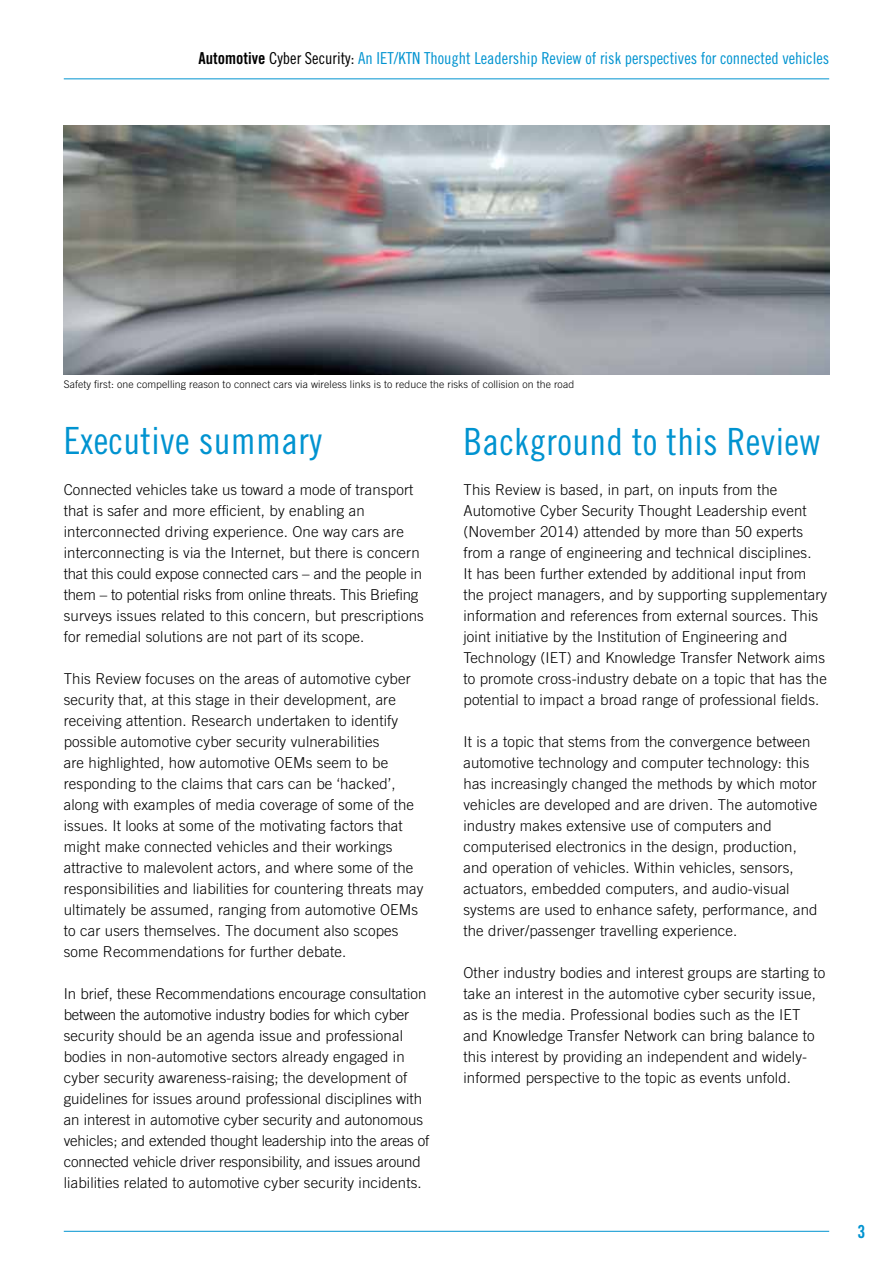
<style>
.page{position:relative;width:893px;height:1263px;background:#fff}
.page>*{position:absolute;margin:0;border:0;box-sizing:border-box;transform-origin:0 0}
.t1{font:37.5px "Trade Gothic Cond Eighteen";letter-spacing:.01em;color:#0093d0}
.t2{font:18px "Trade Gothic Bold Cond Twenty";color:#0093d0}
.t3{font:16.5px "Trade Gothic Cond Eighteen";color:#0093d0}
.t4{font:300 15px/21px "Trade Gothic";letter-spacing:.01em;color:#000}
.t5{font:300 10.5px "Trade Gothic";letter-spacing:.01em;color:#000}
.s1{font-family:"Trade Gothic Bold Cond Twenty";color:#000}
.s2{color:#000}
</style>
<div class="page">
<hr style="left:64px;top:79px;width:765px;height:1px;background:#0093d0">
<hr style="left:64px;top:1231px;width:765px;height:1px;background:#0093d0">
<img style="left:64px;top:126px;width:765px;height:248px">
<p class="t3" style="left:199px;top:48px;width:632px"><span class="s1">Automotive</span> <span class="s2">Cyber Security:</span> An IET/KTN Thought Leadership Review of risk perspectives for connected vehicles</p>
<p class="t5" style="left:64px;top:378px;width:512px">Safety first: one compelling reason to connect cars via wireless links is to reduce the risks of collision on the road</p>
<h1 class="t1" style="left:64px;top:419px;width:260px">Executive summary</h1>
<p class="t4" style="left:64px;top:479px;width:362px">Connected vehicles take us toward a mode of transport that is safer and more efficient, by enabling an interconnected driving experience. One way cars are interconnecting is via the Internet, but there is concern that this could expose connected cars – and the people in them – to potential risks from online threats. This Briefing surveys issues related to this concern, but prescriptions for remedial solutions are not part of its scope.</p>
<p class="t4" style="left:64px;top:668px;width:361px">This Review focuses on the areas of automotive cyber security that, at this stage in their development, are receiving attention. Research undertaken to identify possible automotive cyber security vulnerabilities<br>are highlighted, how automotive OEMs seem to be responding to the claims that cars can be ‘hacked’, along with examples of media coverage of some of the issues. It looks at some of the motivating factors that might make connected vehicles and their workings attractive to malevolent actors, and where some of the responsibilities and liabilities for countering threats may ultimately be assumed, ranging from automotive OEMs to car users themselves. The document also scopes some Recommendations for further debate.</p>
<p class="t4" style="left:64px;top:983px;width:367px">In brief, these Recommendations encourage consultation between the automotive industry bodies for which cyber security should be an agenda issue and professional bodies in non-automotive sectors already engaged in cyber security awareness-raising; the development of guidelines for issues around professional disciplines with an interest in automotive cyber security and autonomous vehicles; and extended thought leadership into the areas of connected vehicle driver responsibility, and issues around liabilities related to automotive cyber security incidents.</p>
<h1 class="t1" style="left:463px;top:419px;width:358px">Background to this Review</h1>
<p class="t4" style="left:463px;top:479px;width:365px">This Review is based, in part, on inputs from the Automotive Cyber Security Thought Leadership event (November 2014) attended by more than 50 experts from a range of engineering and technical disciplines.<br>It has been further extended by additional input from the project managers, and by supporting supplementary information and references from external sources. This joint initiative by the Institution of Engineering and Technology (IET) and Knowledge Transfer Network aims to promote cross-industry debate on a topic that has the potential to impact a broad range of professional fields.</p>
<p class="t4" style="left:463px;top:731px;width:356px">It is a topic that stems from the convergence between automotive technology and computer technology: this has increasingly changed the methods by which motor vehicles are developed and are driven. The automotive industry makes extensive use of computers and computerised electronics in the design, production, and operation of vehicles. Within vehicles, sensors, actuators, embedded computers, and audio-visual systems are used to enhance safety, performance, and the driver/passenger travelling experience.</p>
<p class="t4" style="left:463px;top:962px;width:363px">Other industry bodies and interest groups are starting to take an interest in the automotive cyber security issue, as is the media. Professional bodies such as the IET and Knowledge Transfer Network can bring balance to this interest by providing an independent and widely&shy;informed perspective to the topic as events unfold.</p>
<p class="t2" style="left:858px;top:1220px;width:9px">3</p>
</div>
